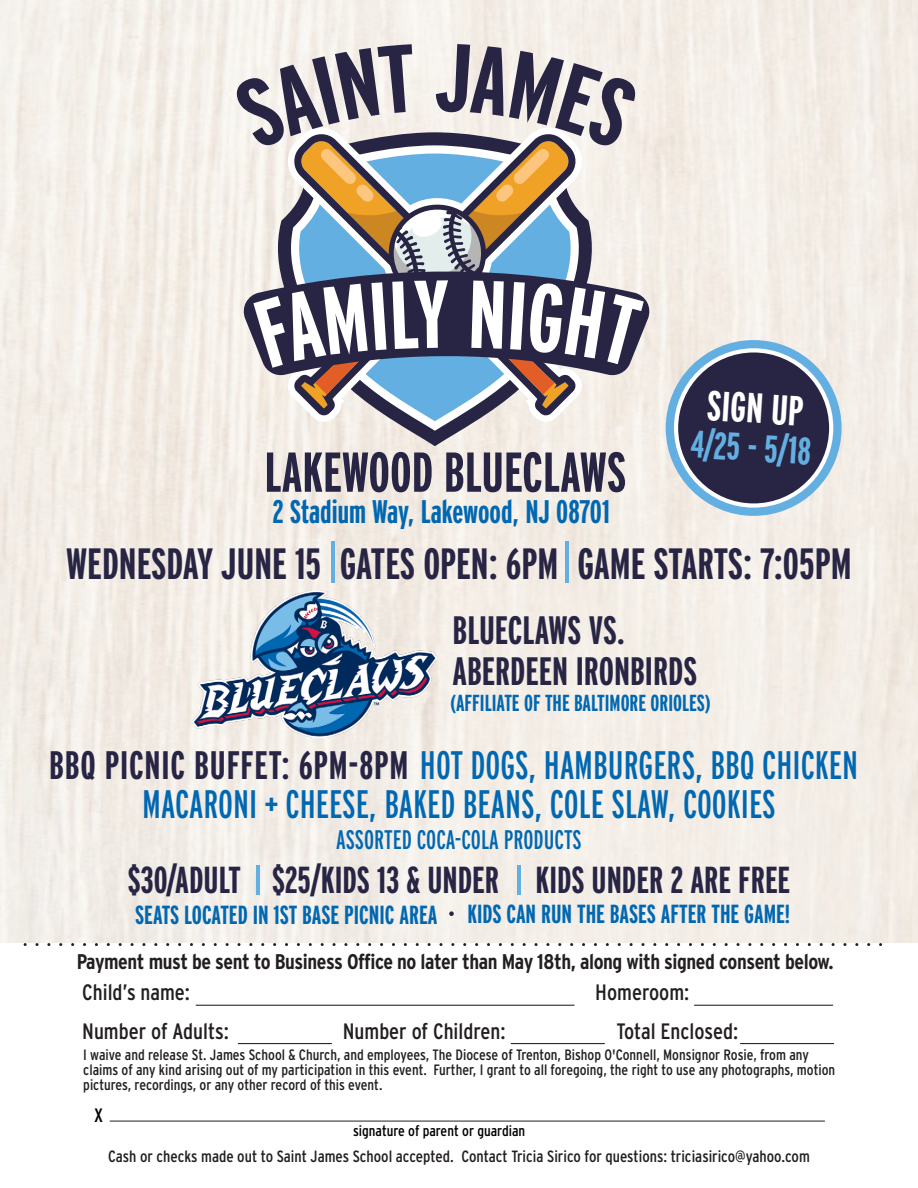
<style>
.page{position:relative;width:918px;height:1188px;background:#fff}
.page>*{position:absolute;margin:0;border:0;box-sizing:border-box;transform-origin:0 0}
.t1{font:700 extra-condensed 56.1px "Interstate";color:#282544}
.t2{font:700 extra-condensed 43.8px "Interstate";color:#282544}
.t3{font:700 extra-condensed 42px "Interstate";color:#fff}
.t4{font:extra-condensed 39.75px "Interstate";color:#0067b1}
.t5{font:700 extra-condensed 39.6px/40.7px "Interstate";color:#282544}
.t6{font:700 extra-condensed 38.4px "Interstate";color:#64afe2}
.t7{font:700 extra-condensed 37.5px "Interstate";color:#282544}
.t8{font:700 extra-condensed 32.7px "Interstate";color:#0067b1}
.t9{font:extra-condensed 26.85px "Interstate";color:#0067b1}
.t10{font:700 extra-condensed 26.1px "Interstate";color:#0067b1}
.t11{font:700 extra-condensed 23.1px "Interstate";color:#0067b1}
.t12{font:condensed 22.2px/39.8px "Interstate";color:#231f20}
.t13{font:700 condensed 21.3px "Interstate";letter-spacing:-.02em;color:#231f20}
.t14{font:condensed 19.35px "Interstate";color:#000}
.t15{font:condensed 16.35px "Interstate";color:#231f20}
.t16{font:condensed 15px/15px "Interstate";color:#231f20}
.t17{font:condensed 15px "Interstate";color:#000}
.s1{font-weight:700;color:#282544}
</style>
<div class="page">
<img style="left:0;top:0;width:918px;height:943px">
<svg style="left:25px;top:943px;width:858px;height:3px"></svg>
<hr style="left:196px;top:1005px;width:378px;height:1px;background:#231f20">
<hr style="left:238px;top:1043px;width:94px;height:1px;background:#231f20">
<hr style="left:511px;top:1043px;width:93px;height:1px;background:#231f20">
<hr style="left:740px;top:1043px;width:94px;height:1px;background:#231f20">
<hr style="left:695px;top:1005px;width:138px;height:1px;background:#231f20">
<svg style="left:271px;top:408px;width:328px;height:38px;background:#ded9d5"></svg>
<svg style="left:285px;top:408px;width:300px;height:14px;fill:#f3ede5"></svg>
<svg style="left:294px;top:408px;width:283px;height:8px"></svg>
<hr style="left:331px;top:541px;width:3px;height:42px;background:#64afe2">
<hr style="left:565px;top:541px;width:4px;height:42px;background:#64afe2">
<img style="left:192px;top:591px;width:245px;height:147px">
<hr style="left:256px;top:865px;width:4px;height:30px;background:#64afe2">
<hr style="left:517px;top:865px;width:4px;height:30px;background:#64afe2">
<hr style="left:110px;top:1121px;width:715px;height:1px;background:#231f20">
<svg style="left:449px;top:911px;width:5px;height:5px"></svg>
<svg style="left:666px;top:340px;width:176px;height:176px;background:#79b9e5"></svg>
<div style="left:676px;top:350px;width:155px;height:156px;background:#282544;border-radius:50%"></div>
<div style="left:674px;top:348px;width:159px;height:160px;border:4px solid #fff;border-radius:50%"></div>
<svg style="left:235px;top:44px;width:409px;height:364px;background:#90919a"></svg>
<h1 class="t1" style="left:264px;top:441px;width:363px">LAKEWOOD BLUECLAWS</h1>
<h3 class="t8" style="left:273px;top:493px;width:339px">2 Stadium Way, Lakewood, NJ 08701</h3>
<h3 class="t3" style="left:709px;top:382px;width:98px;rotate:4deg">SIGN UP</h3>
<h3 class="t6" style="left:693px;top:422px;width:127px;rotate:4deg">4/25 -5/18</h3>
<h2 class="t2" style="left:66px;top:539px;width:787px">WEDNESDAY JUNE 15 GATES OPEN: 6PM GAME STARTS: 7:05PM</h2>
<h3 class="t5" style="left:452px;top:610px;width:246px">BLUECLAWS VS.<br>ABERDEEN IRONBIRDS</h3>
<h3 class="t11" style="left:450px;top:690px;width:262px">(AFFILIATE OF THE BALTIMORE ORIOLES)</h3>
<h3 class="t4" style="left:49px;top:743px;width:811px"><span class="s1">BBQ PICNIC BUFFET: 6PM-8PM</span> HOT DOGS, HAMBURGERS, BBQ CHICKEN</h3>
<h3 class="t4" style="left:142px;top:782px;width:635px">MACARONI + CHEESE, BAKED BEANS, COLE SLAW, COOKIES</h3>
<h3 class="t9" style="left:336px;top:825px;width:247px">ASSORTED COCA-COLA PRODUCTS</h3>
<h3 class="t7" style="left:128px;top:859px;width:664px">$30/ADULT $25/KIDS 13 &amp; UNDER KIDS UNDER 2 ARE FREE</h3>
<h3 class="t10" style="left:135px;top:899px;width:657px">SEATS LOCATED IN 1ST BASE PICNIC AREA KIDS CAN RUN THE BASES AFTER THE GAME!</h3>
<h3 class="t13" style="left:77px;top:950px;width:758px">Payment must be sent to Business Office no later than May 18th, along with signed consent below.</h3>
<h3 class="t12" style="left:82px;top:972px;width:148px">Child’s name:<br>Number of Adults:</h3>
<h3 class="t12" style="left:595px;top:972px;width:96px">Homeroom:</h3>
<h3 class="t12" style="left:343px;top:1011px;width:164px">Number of Children:</h3>
<h3 class="t12" style="left:617px;top:1011px;width:123px">Total Enclosed:</h3>
<p class="t16" style="left:83px;top:1047px;width:753px">I waive and release St. James School &amp; Church, and employees, The Diocese of Trenton, Bishop O'Connell, Monsignor Rosie, from any claims of any kind arising out of my participation in this event. Further, I grant to all foregoing, the right to use any photographs, motion pictures, recordings, or any other record of this event.</p>
<p class="t14" style="left:94px;top:1104px;width:11px">X</p>
<p class="t17" style="left:353px;top:1122px;width:174px">signature of parent or guardian</p>
<p class="t15" style="left:108px;top:1147px;width:703px">Cash or checks made out to Saint James School accepted. Contact Tricia Sirico for questions: triciasirico@yahoo.com</p>
</div>
